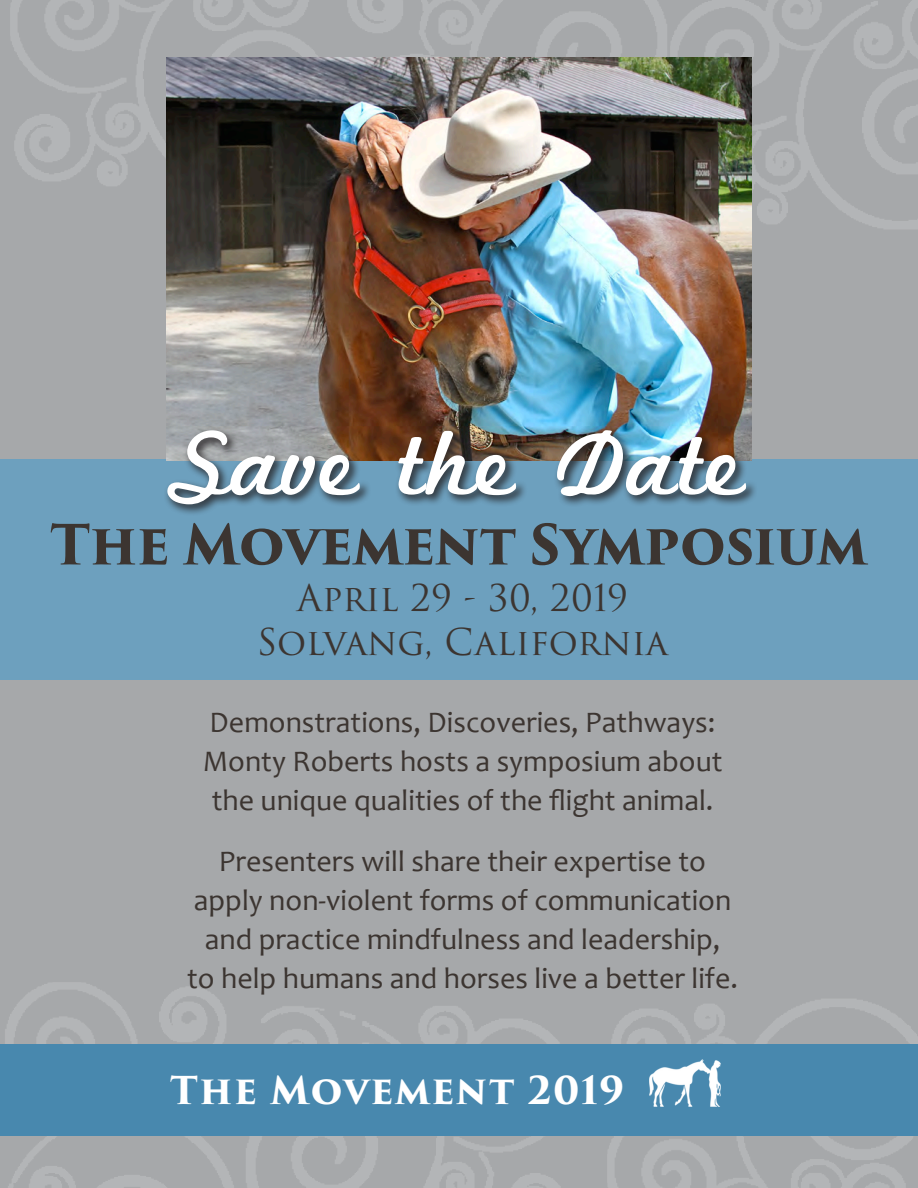
<style>
.page{position:relative;width:918px;height:1188px;background:#a6a8aa}
.page>*{position:absolute;margin:0;border:0;box-sizing:border-box;transform-origin:0 0}
.t1{font:96px "Marketing Script";letter-spacing:.02em;color:#fff}
.t2{font:700 54px "Trajan Pro 3";letter-spacing:-.025em;color:#3c3531}
.t3{font:700 37.5px "Trajan Pro 3";letter-spacing:.025em;color:#fff}
.t4{font:36px "Trajan Pro 3";color:#3c3531}
.t5{font:30px "Candara";color:#3c3531}
</style>
<div class="page">
<div style="left:0;top:459px;width:918px;height:221px;background:#6da0be"></div>
<img style="left:5px;top:982px;width:222px;height:206px">
<img style="left:227px;top:1006px;width:333px;height:182px">
<img style="left:607px;top:999px;width:311px;height:189px">
<div style="left:0;top:1044px;width:918px;height:92px;background:#4888ae"></div>
<img style="left:649px;top:1059px;width:72px;height:48px">
<img style="left:686px;top:0;width:232px;height:258px">
<img style="left:353px;top:0;width:333px;height:58px">
<img style="left:10px;top:0;width:343px;height:220px">
<img style="left:167px;top:58px;width:584px;height:368px">
<div style="left:164px;top:426px;width:594px;height:91px;background:#231f20;opacity:.75"></div>
<p class="t1" style="left:173px;top:406px;width:574px">Save the Date</p>
<p class="t2" style="left:50px;top:505px;width:819px">The Movement Symposium</p>
<p class="t4" style="left:297px;top:574px;width:333px">April 29 - 30, 2019</p>
<p class="t4" style="left:257px;top:617px;width:413px">Solvang, California</p>
<p class="t5" style="left:210px;top:703px;width:507px">Demonstrations, Discoveries, Pathways:</p>
<p class="t5" style="left:203px;top:742px;width:521px">Monty Roberts hosts a symposium about</p>
<p class="t5" style="left:212px;top:781px;width:503px">the unique qualities of the flight animal.</p>
<p class="t5" style="left:219px;top:843px;width:489px">Presenters will share their expertise to</p>
<p class="t5" style="left:194px;top:882px;width:539px">apply non-violent forms of communication</p>
<p class="t5" style="left:205px;top:921px;width:517px">and practice mindfulness and leadership,</p>
<p class="t5" style="left:187px;top:960px;width:553px">to help humans and horses live a better life.</p>
<p class="t3" style="left:170px;top:1063px;width:456px">The Movement 2019</p>
</div>
